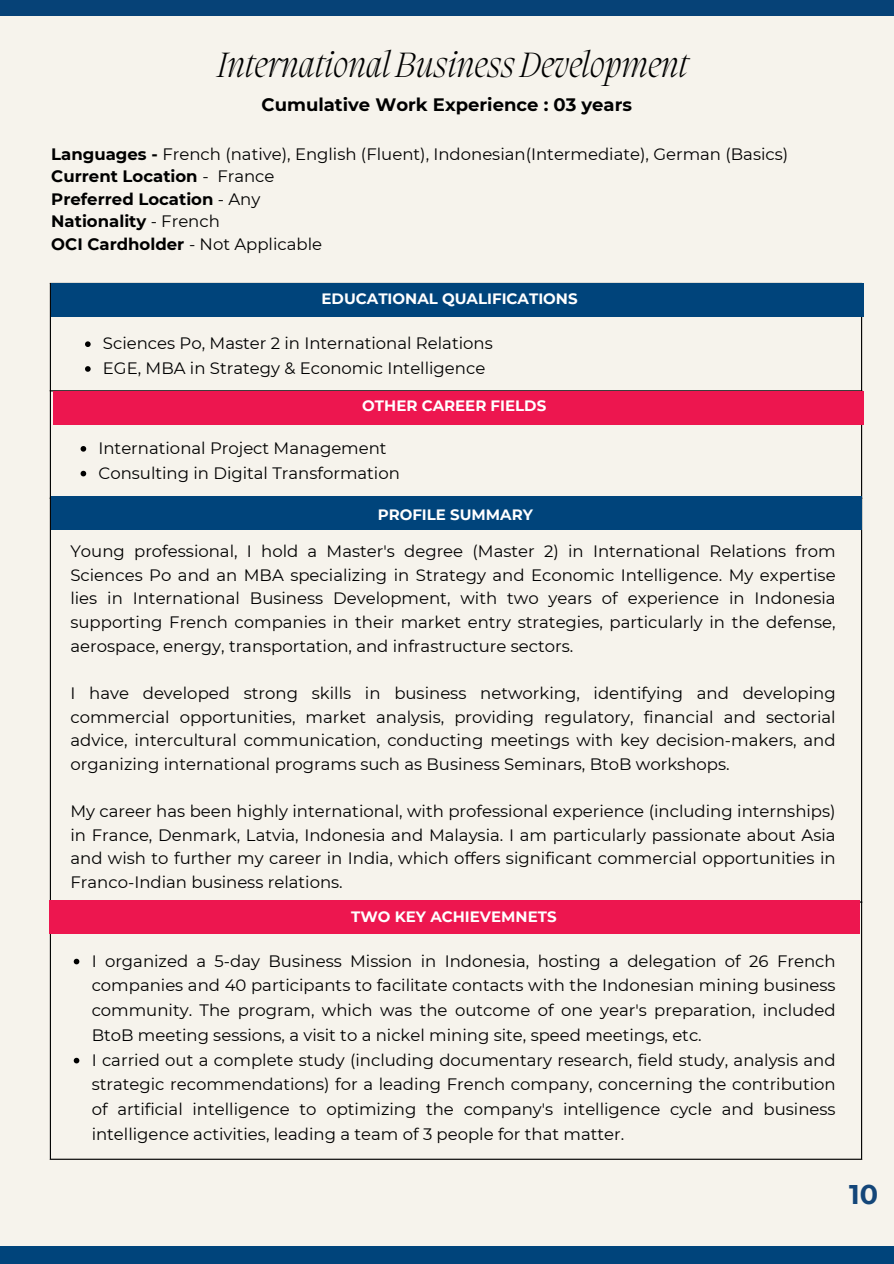
<style>
.page{position:relative;width:894px;height:1264px;background:#fff}
.page>*{position:absolute;margin:0;border:0;box-sizing:border-box;transform-origin:0 0}
.t1{font:italic 200 36px "Migra";color:#000}
.t2{font:700 27px "Montserrat";color:#144679}
.t3{font:700 18px "Montserrat";color:#000}
.t4{font:16.5px/23.7px "Montserrat";color:#000;text-align:justify}
.t5{font:700 15px "Montserrat";color:#fff}
.s1{font-weight:700}
</style>
<div class="page">
<div style="left:0;top:0;width:893px;height:1263px;background:#f6f3ec"></div>
<hr style="left:50px;top:284px;width:1px;height:874px;background:#000">
<hr style="left:860px;top:284px;width:1px;height:874px;background:#000">
<hr style="left:50px;top:283px;width:811px;height:1px;background:#000">
<hr style="left:50px;top:390px;width:811px;height:1px;background:#000">
<hr style="left:50px;top:901px;width:811px;height:1px;background:#000">
<hr style="left:50px;top:1158px;width:811px;height:1px;background:#000">
<div style="left:0;top:0;width:893px;height:15px;background:#064277"></div>
<div style="left:0;top:1246px;width:893px;height:17px;background:#00447b"></div>
<div style="left:51px;top:283px;width:812px;height:34px;background:#00447b"></div>
<svg style="left:85px;top:341px;width:6px;height:6px"></svg>
<svg style="left:85px;top:366px;width:6px;height:6px"></svg>
<svg style="left:81px;top:446px;width:5px;height:5px"></svg>
<svg style="left:81px;top:471px;width:5px;height:5px"></svg>
<svg style="left:74px;top:958px;width:5px;height:6px"></svg>
<svg style="left:74px;top:1057px;width:5px;height:6px"></svg>
<div style="left:53px;top:391px;width:810px;height:34px;background:#ed164f"></div>
<div style="left:51px;top:496px;width:810px;height:34px;background:#00447b"></div>
<div style="left:49px;top:900px;width:810px;height:34px;background:#ed164f"></div>
<h1 class="t1" style="left:217px;top:48px;width:472px">InternationalBusinessDevelopment</h1>
<h2 class="t3" style="left:261px;top:94px;width:372px">Cumulative Work Experience : 03 years</h2>
<p class="t4" style="left:51px;top:142px;width:738px;line-height:22.5px;text-align:left"><span class="s1">Languages -</span> French (native), English (Fluent), Indonesian(Intermediate), German (Basics)<br><span class="s1">Current Location</span> - France<br><span class="s1">Preferred Location</span> - Any<br><span class="s1">Nationality</span> - French<br><span class="s1">OCI Cardholder</span> - Not Applicable</p>
<h3 class="t5" style="left:321px;top:290px;width:257px">EDUCATIONAL QUALIFICATIONS</h3>
<p class="t4" style="left:103px;top:331px;width:391px">Sciences Po, Master 2 in International Relations</p>
<p class="t4" style="left:103px;top:356px;width:384px">EGE, MBA in Strategy &amp; Economic Intelligence</p>
<p class="t5" style="left:362px;top:396px;width:185px">OTHER CAREER FIELDS</p>
<p class="t4" style="left:98px;top:436px;width:289px">International Project Management</p>
<p class="t4" style="left:98px;top:461px;width:303px">Consulting in Digital Transformation</p>
<p class="t5" style="left:377px;top:505px;width:157px">PROFILE SUMMARY</p>
<p class="t4" style="left:70px;top:539px;width:766px">Young professional, I hold a Master's degree (Master 2) in International Relations from Sciences Po and an MBA specializing in Strategy and Economic Intelligence. My expertise lies in International Business Development, with two years of experience in Indonesia supporting French companies in their market entry strategies, particularly in the defense, aerospace, energy, transportation, and infrastructure sectors.</p>
<h3 class="t4" style="left:70px;top:681px;width:766px">I have developed strong skills in business networking, identifying and developing commercial opportunities, market analysis, providing regulatory, financial and sectorial advice, intercultural communication, conducting meetings with key decision-makers, and organizing international programs such as Business Seminars, BtoB workshops.</h3>
<h3 class="t4" style="left:70px;top:799px;width:766px">My career has been highly international, with professional experience (including internships) in France, Denmark, Latvia, Indonesia and Malaysia. I am particularly passionate about Asia and wish to further my career in India, which offers significant commercial opportunities in Franco-Indian business relations.</h3>
<p class="t5" style="left:351px;top:907px;width:207px">TWO KEY ACHIEVEMNETS</p>
<h3 class="t4" style="left:92px;top:948px;width:745px;line-height:24.8px">I organized a 5-day Business Mission in Indonesia, hosting a delegation of 26 French companies and 40 participants to facilitate contacts with the Indonesian mining business community. The program, which was the outcome of one year's preparation, included BtoB meeting sessions, a visit to a nickel mining site, speed meetings, etc.</h3>
<p class="t4" style="left:92px;top:1047px;width:745px;line-height:24.8px">I carried out a complete study (including documentary research, field study, analysis and strategic recommendations) for a leading French company, concerning the contribution of artificial intelligence to optimizing the company's intelligence cycle and business intelligence activities, leading a team of 3 people for that matter.</p>
<p class="t2" style="left:848px;top:1177px;width:30px">10</p>
</div>
